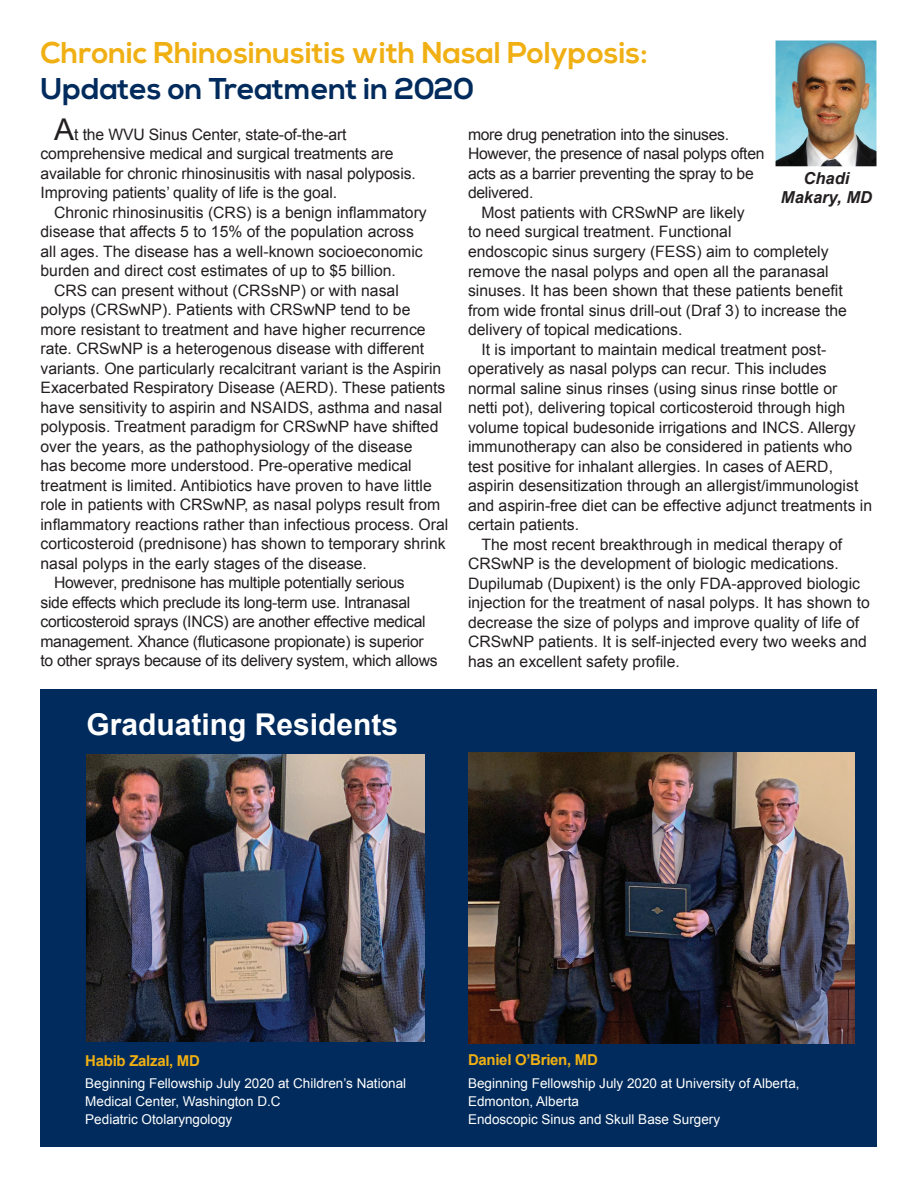
<style>
.page{position:relative;width:918px;height:1188px;background:#fff}
.page>*{position:absolute;margin:0;border:0;box-sizing:border-box;transform-origin:0 0}
.t1{font:700 30px "Nexa";color:#f0af13}
.t2{font:700 30px "Nexa";color:#002b5c}
.t3{font:700 30px "Arial";color:#fff}
.t4{font:italic 700 16.5px/19.5px "Arial";color:#231f20;text-align:center}
.t5{font:15.75px/19.5px "Arial";color:#231f20}
.t6{font:15.75px/19.5px "Arial";letter-spacing:-.02em;color:#231f20}
.t7{font:700 15px "Arial";letter-spacing:-.02em;color:#f0af13}
.t8{font:13.5px/18px "Arial";color:#fff}
.s1{font-size:30px}
</style>
<div class="page">
<div style="left:40px;top:689px;width:837px;height:458px;background:#002b5c"></div>
<img style="left:86px;top:755px;width:339px;height:286px">
<img style="left:469px;top:752px;width:385px;height:291px">
<img style="left:776px;top:41px;width:101px;height:125px">
<p class="t1" style="left:40px;top:35px;width:608px">Chronic Rhinosinusitis with Nasal Polyposis:</p>
<p class="t2" style="left:40px;top:71px;width:436px">Updates on Treatment in 2020</p>
<p class="t5" style="left:40px;top:124px;width:377px;text-indent:14px"><span class="s1">A</span>t the WVU Sinus Center, state-of-the-art comprehensive medical and surgical treatments are available for chronic rhinosinusitis with nasal polyposis.<br>Improving patients’ quality of life is the goal.</p>
<p class="t5" style="left:40px;top:202px;width:388px;text-indent:14px">Chronic rhinosinusitis (CRS) is a benign inflammatory disease that affects 5 to 15% of the population across all ages. The disease has a well-known socioeconomic burden and direct cost estimates of up to $5 billion.</p>
<p class="t5" style="left:40px;top:280px;width:409px;text-indent:14px">CRS can present without (CRSsNP) or with nasal<br>polyps (CRSwNP). Patients with CRSwNP tend to be more resistant to treatment and have higher recurrence rate. CRSwNP is a heterogenous disease with different variants. One particularly recalcitrant variant is the Aspirin Exacerbated Respiratory Disease (AERD). These patients have sensitivity to aspirin and NSAIDS, asthma and nasal polyposis. Treatment paradigm for CRSwNP have shifted over the years, as the pathophysiology of the disease<br>has become more understood. Pre-operative medical treatment is limited. Antibiotics have proven to have little role in patients with CRSwNP, as nasal polyps result from inflammatory reactions rather than infectious process. Oral corticosteroid (prednisone) has shown to temporary shrink nasal polyps in the early stages of the disease.</p>
<p class="t6" style="left:40px;top:573px;width:399px;text-indent:14px">However, prednisone has multiple potentially serious<br>side effects which preclude its long-term use. Intranasal corticosteroid sprays (INCS) are another effective medical management. Xhance (fluticasone propionate) is superior to other sprays because of its delivery system, which allows</p>
<p class="t3" style="left:86px;top:705px;width:313px">Graduating Residents</p>
<p class="t6" style="left:468px;top:125px;width:298px">more drug penetration into the sinuses.<br>However, the presence of nasal polyps often acts as a barrier preventing the spray to be delivered.</p>
<p class="t5" style="left:468px;top:203px;width:278px;text-indent:14px">Most patients with CRSwNP are likely to need surgical treatment. Functional</p>
<p class="t4" style="left:781px;top:169px;width:93px">Chadi<br>Makary, MD</p>
<p class="t5" style="left:468px;top:242px;width:380px">endoscopic sinus surgery (FESS) aim to completely remove the nasal polyps and open all the paranasal sinuses. It has been shown that these patients benefit from wide frontal sinus drill-out (Draf 3) to increase the delivery of topical medications.</p>
<p class="t5" style="left:468px;top:339px;width:406px;text-indent:14px">It is important to maintain medical treatment post&shy;operatively as nasal polyps can recur. This includes normal saline sinus rinses (using sinus rinse bottle or<br>netti pot), delivering topical corticosteroid through high volume topical budesonide irrigations and INCS. Allergy immunotherapy can also be considered in patients who test positive for inhalant allergies. In cases of AERD, aspirin desensitization through an allergist/immunologist and aspirin-free diet can be effective adjunct treatments in certain patients.</p>
<p class="t5" style="left:468px;top:534px;width:403px;text-indent:14px">The most recent breakthrough in medical therapy of CRSwNP is the development of biologic medications.<br>Dupilumab (Dupixent) is the only FDA-approved biologic injection for the treatment of nasal polyps. It has shown to decrease the size of polyps and improve quality of life of CRSwNP patients. It is self-injected every two weeks and has an excellent safety profile.</p>
<p class="t7" style="left:85px;top:1051px;width:116px">Habib Zalzal, MD</p>
<p class="t8" style="left:85px;top:1075px;width:322px">Beginning Fellowship July 2020 at Children’s National<br>Medical Center, Washington D.C</p>
<p class="t8" style="left:85px;top:1111px;width:149px">Pediatric Otolaryngology</p>
<p class="t7" style="left:468px;top:1050px;width:131px">Daniel O’Brien, MD</p>
<p class="t8" style="left:468px;top:1074px;width:333px">Beginning Fellowship July 2020 at University of Alberta,<br>Edmonton, Alberta</p>
<p class="t8" style="left:468px;top:1110px;width:254px">Endoscopic Sinus and Skull Base Surgery</p>
</div>
